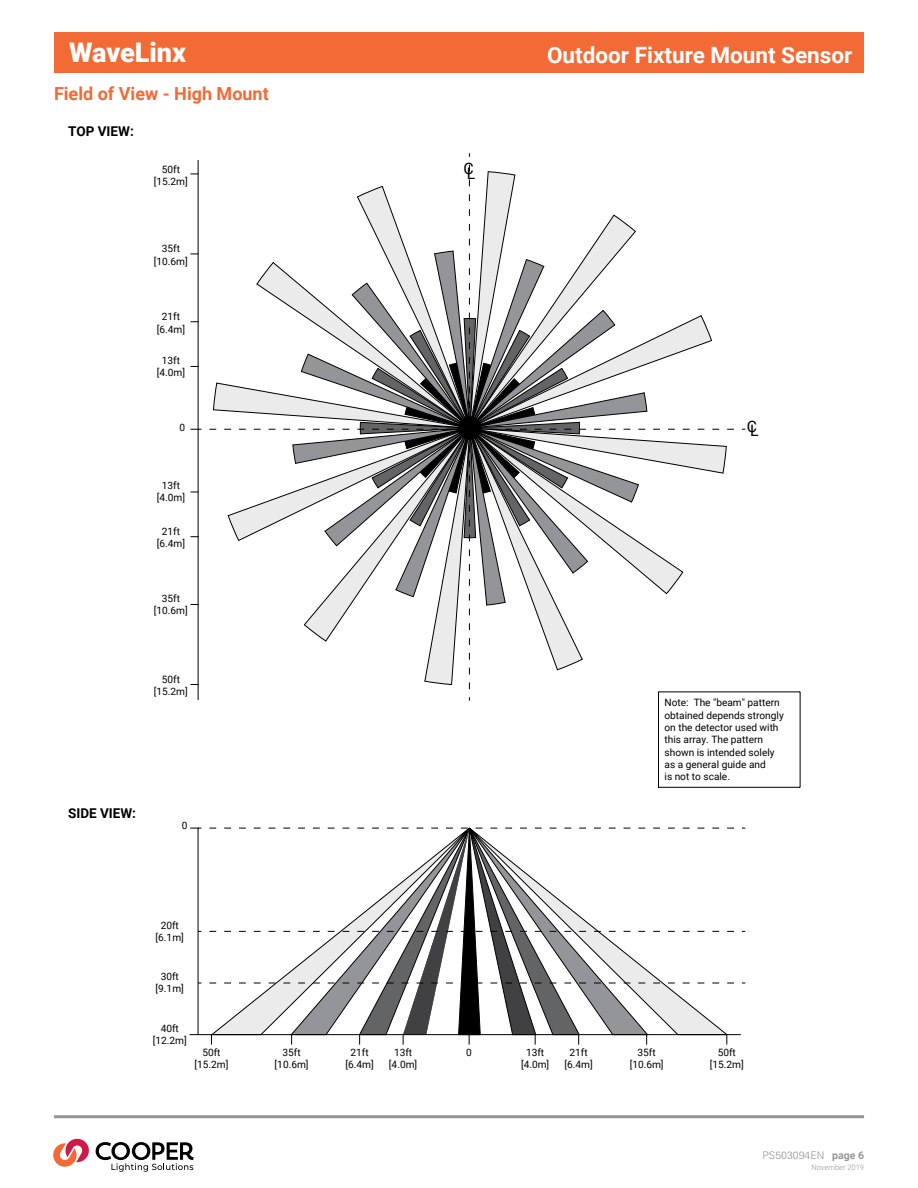
<style>
.page{position:relative;width:918px;height:1188px;background:#fff}
.page>*{position:absolute;margin:0;border:0;box-sizing:border-box;transform-origin:0 0}
.t1{font:900 27px "Roboto";color:#fff}
.t2{font:700 22.5px "Roboto";color:#fff}
.t3{font:700 18px "Roboto";color:#f26a36}
.t4{font:15.75px "Roboto";color:#000}
.t5{font:700 13.5px "Roboto";color:#000}
.t6{font:300 10.5px "Univers LT Std";color:#939598}
.t7{font:10.2px/12.1px "Roboto";color:#000;text-align:center}
.t8{font:300 7.5px "Roboto";color:#939598}
.s1{font-family:"Roboto";font-weight:700}
</style>
<div class="page">
<div style="left:54px;top:32px;width:810px;height:41px;background:#f26a36"></div>
<hr style="left:54px;top:1115px;width:810px;height:3px;background:#939598">
<hr style="left:198px;top:828px;width:1px;height:207px;background:#000">
<hr style="left:198px;top:1034px;width:542px;height:1px;background:#000">
<hr style="left:658px;top:692px;width:142px;height:1px;background:#000">
<hr style="left:800px;top:692px;width:1px;height:95px;background:#000">
<hr style="left:658px;top:787px;width:142px;height:1px;background:#000">
<hr style="left:658px;top:692px;width:1px;height:95px;background:#000">
<hr style="left:198px;top:160px;width:1px;height:540px;background:#000">
<svg style="left:209px;top:165px;width:536px;height:536px"></svg>
<svg style="left:209px;top:827px;width:536px;height:217px"></svg>
<svg style="left:53px;top:1138px;width:140px;height:34px"></svg>
<h1 class="t1" style="left:69px;top:34px;width:118px">WaveLinx</h1>
<h3 class="t3" style="left:54px;top:81px;width:216px">Field of View - High Mount</h3>
<h3 class="t5" style="left:68px;top:122px;width:67px">TOP VIEW:</h3>
<p class="t7" style="left:154px;top:163px;width:35px">50ft [15.2m]</p>
<p class="t7" style="left:154px;top:242px;width:35px">35ft [10.6m]</p>
<p class="t7" style="left:157px;top:310px;width:30px">21ft [6.4m]</p>
<p class="t7" style="left:157px;top:354px;width:30px">13ft [4.0m]</p>
<h3 class="t4" style="left:463px;top:160px;width:13px">CL</h3>
<h2 class="t2" style="left:547px;top:39px;width:307px">Outdoor Fixture Mount Sensor</h2>
<p class="t7" style="left:179px;top:421px;width:7px">0</p>
<h3 class="t4" style="left:747px;top:417px;width:13px">CL</h3>
<p class="t7" style="left:157px;top:479px;width:30px">13ft [4.0m]</p>
<p class="t7" style="left:157px;top:524px;width:30px">21ft [6.4m]</p>
<p class="t7" style="left:154px;top:592px;width:35px">35ft [10.6m]</p>
<p class="t7" style="left:154px;top:673px;width:35px">50ft [15.2m]</p>
<h3 class="t5" style="left:68px;top:803px;width:69px">SIDE VIEW:</h3>
<p class="t7" style="left:182px;top:819px;width:7px">0</p>
<p class="t7" style="left:665px;top:696px;width:121px;text-align:left">Note: The "beam" pattern obtained depends strongly on the detector used with this array. The pattern shown is intended solely as a general guide and<br>is not to scale.</p>
<p class="t7" style="left:156px;top:918px;width:30px">20ft [6.1m]</p>
<p class="t7" style="left:156px;top:970px;width:30px">30ft [9.1m]</p>
<p class="t7" style="left:153px;top:1022px;width:35px">40ft [12.2m]</p>
<p class="t7" style="left:195px;top:1046px;width:35px">50ft [15.2m]</p>
<p class="t7" style="left:275px;top:1046px;width:35px">35ft [10.6m]</p>
<p class="t7" style="left:346px;top:1046px;width:30px">21ft [6.4m]</p>
<p class="t7" style="left:389px;top:1046px;width:30px">13ft [4.0m]</p>
<p class="t7" style="left:710px;top:1046px;width:35px">50ft [15.2m]</p>
<p class="t7" style="left:521px;top:1046px;width:30px">13ft [4.0m]</p>
<p class="t7" style="left:565px;top:1046px;width:30px">21ft [6.4m]</p>
<p class="t7" style="left:630px;top:1046px;width:35px">35ft [10.6m]</p>
<p class="t7" style="left:466px;top:1046px;width:7px">0</p>
<p class="t6" style="left:763px;top:1149px;width:103px">PS503094EN <span class="s1">page 6</span></p>
<p class="t8" style="left:812px;top:1162px;width:54px">November 2019</p>
</div>
